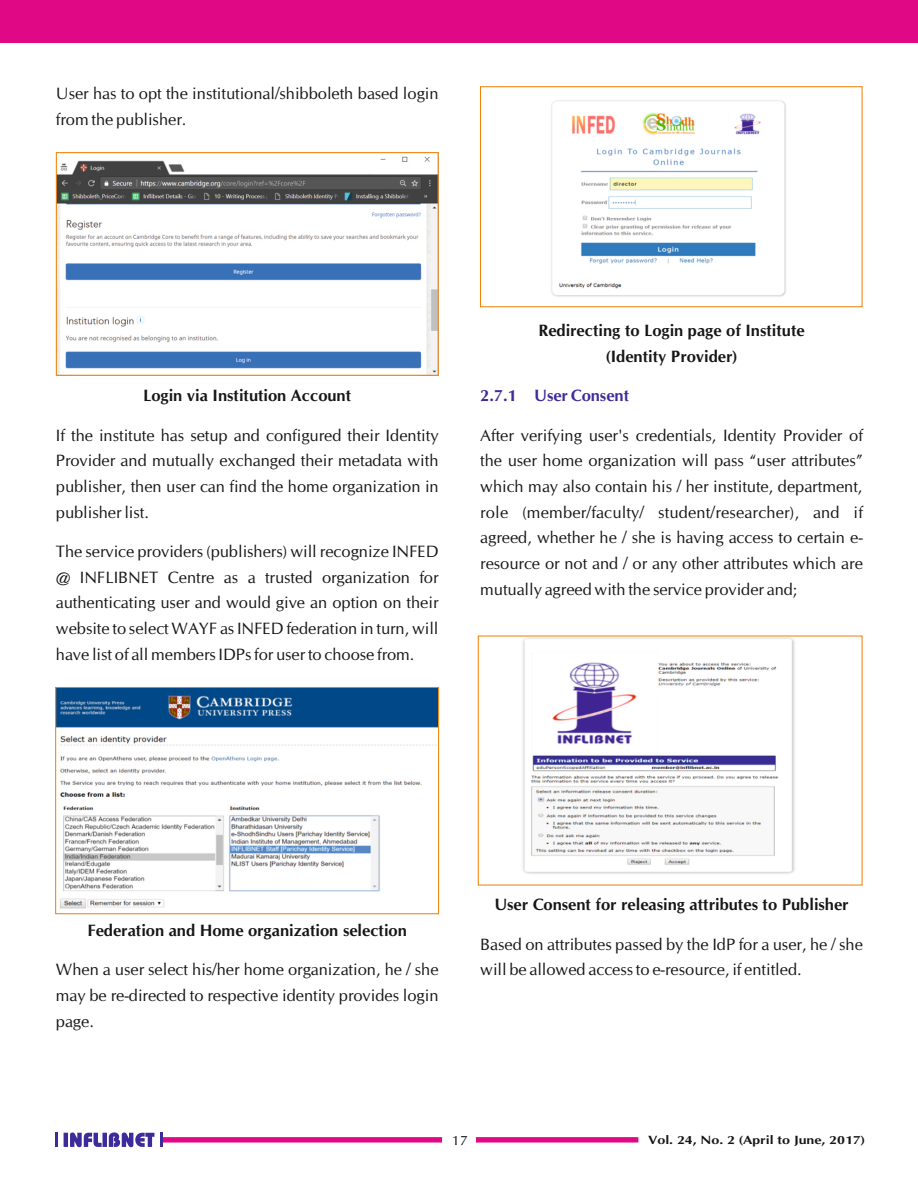
<style>
.page{position:relative;width:918px;height:1188px;background:#fff}
.page>*{position:absolute;margin:0;border:0;box-sizing:border-box;transform-origin:0 0}
.t1{font:16.5px/25.7px "CG Omega";color:#151616;text-align:justify}
.t2{font:700 16.5px/25.7px "CG Omega";color:#151616;text-align:center}
.t3{font:700 16.5px "CG Omega";color:#3c2b99}
.t4{font:13.5px "CG Omega";color:#151616;scale:1.05 1}
.t5{font:700 12px "CG Omega";color:#151616;scale:1.18 1}
</style>
<div class="page">
<img style="left:58px;top:156px;width:379px;height:218px">
<img style="left:57px;top:689px;width:380px;height:220px">
<img style="left:551px;top:100px;width:235px;height:197px">
<img style="left:522px;top:638px;width:273px;height:236px">
<div style="left:0;top:0;width:918px;height:43px;background:#e10886"></div>
<svg style="left:64px;top:1132px;width:90px;height:15px"></svg>
<svg style="left:55px;top:1133px;width:2px;height:14px"></svg>
<svg style="left:161px;top:1133px;width:477px;height:14px"></svg>
<div style="left:56px;top:152px;width:383px;height:224px;border:1px solid #f27e00"></div>
<div style="left:55px;top:687px;width:384px;height:227px;border:1px solid #f27e00"></div>
<p class="t1" style="left:56px;top:82px;width:384px">User has to opt the institutional/shibboleth based login from the publisher.</p>
<p class="t2" style="left:143px;top:384px;width:210px">Login via Institution Account</p>
<p class="t1" style="left:56px;top:423px;width:384px">If the institute has setup and configured their Identity Provider and mutually exchanged their metadata with publisher, then user can find the home organization in publisher list.</p>
<p class="t1" style="left:56px;top:540px;width:384px">The service providers (publishers) will recognize INFED @ INFLIBNET Centre as a trusted organization for authenticating user and would give an option on their website to select WAYF as INFED federation in turn, will have list of all members IDPs for user to choose from.</p>
<p class="t2" style="left:538px;top:319px;width:268px">Redirecting to Login page of Institute (Identity Provider)</p>
<p class="t3" style="left:480px;top:389px;width:150px">2.7.1 User Consent</p>
<p class="t1" style="left:480px;top:423px;width:384px">After verifying user's credentials, Identity Provider of the user home organization will pass “user attributes” which may also contain his / her institute, department, role (member/faculty/ student/researcher), and if agreed, whether he / she is having access to certain e&shy;resource or not and / or any other attributes which are mutually agreed with the service provider and;</p>
<p class="t2" style="left:88px;top:919px;width:321px">Federation and Home organization selection</p>
<p class="t1" style="left:56px;top:958px;width:384px">When a user select his/her home organization, he / she may be re-directed to respective identity provides login page.</p>
<p class="t2" style="left:494px;top:893px;width:356px">User Consent for releasing attributes to Publisher</p>
<p class="t1" style="left:480px;top:933px;width:384px">Based on attributes passed by the IdP for a user, he / she will be allowed access to e-resource, if entitled.</p>
<p class="t4" style="left:452px;top:1135px;width:16px">17</p>
<p class="t5" style="left:648px;top:1135px;width:185px">Vol. 24, No. 2 (April to June, 2017)</p>
</div>
